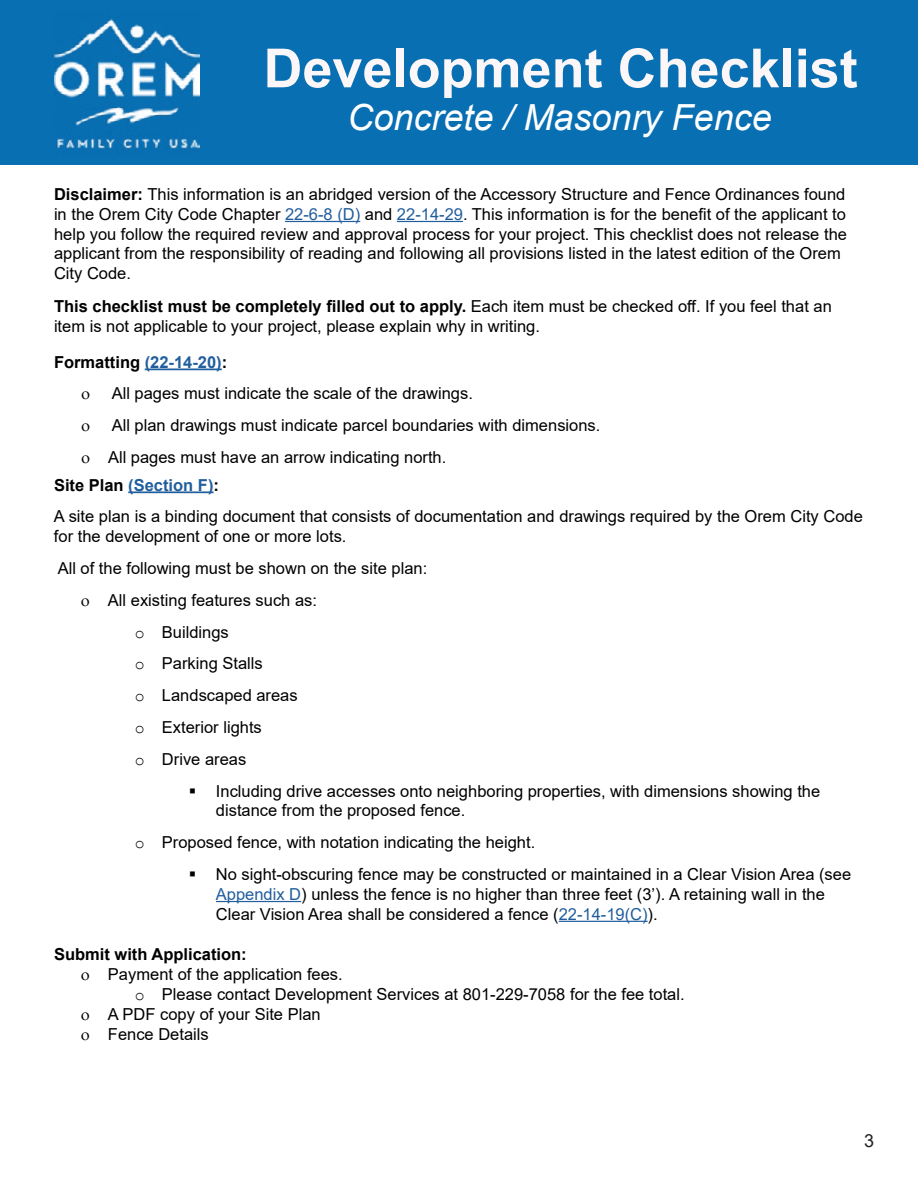
<style>
.page{position:relative;width:918px;height:1188px;background:#fff}
.page>*{position:absolute;margin:0;border:0;box-sizing:border-box;transform-origin:0 0}
.t1{font:700 54px "Arial";color:#fbf7f9}
.t2{font:italic 36px "Arial";color:#fff}
.t3{font:18px "Arial";color:#231f20}
.t4{font:16.5px/19.8px "Arial";color:#000}
.t5{font:700 16.5px "Arial";color:#000}
.s1{font-weight:700}
.s2{color:#215e9e}
.s3{font-weight:700;color:#215e9e}
.s4{font-family:"Courier New"}
</style>
<div class="page">
<div style="left:0;top:0;width:918px;height:164px;background:#086fb3"></div>
<hr style="left:285px;top:221px;width:75px;height:1px;background:#215e9e">
<hr style="left:397px;top:221px;width:66px;height:1px;background:#215e9e">
<hr style="left:145px;top:369px;width:77px;height:1px;background:#215e9e">
<hr style="left:128px;top:491px;width:86px;height:2px;background:#215e9e">
<hr style="left:216px;top:901px;width:85px;height:1px;background:#215e9e">
<hr style="left:559px;top:921px;width:89px;height:1px;background:#215e9e">
<img style="left:55px;top:18px;width:144px;height:131px">
<h1 class="t1" style="left:264px;top:30px;width:596px">Development Checklist</h1>
<h2 class="t2" style="left:348px;top:94px;width:426px">Concrete / Masonry Fence</h2>
<p class="t4" style="left:54px;top:184px;width:795px"><span class="s1">Disclaimer:</span> This information is an abridged version of the Accessory Structure and Fence Ordinances found in the Orem City Code Chapter <span class="s2">22-6-8 (D)</span> and <span class="s2">22-14-29</span>. This information is for the benefit of the applicant to help you follow the required review and approval process for your project. This checklist does not release the applicant from the responsibility of reading and following all provisions listed in the latest edition of the Orem City Code.</p>
<p class="t4" style="left:54px;top:297px;width:779px"><span class="s1">This checklist must be completely filled out to apply.</span> Each item must be checked off. If you feel that an item is not applicable to your project, please explain why in writing.</p>
<p class="t4" style="left:108px;top:346px;width:494px;line-height:31.8px;text-indent:-54px"><span class="s1">Formatting</span> <span class="s3">(22-14-20)</span><span class="s1">:<br></span>All pages must indicate the scale of the drawings.<br>All plan drawings must indicate parcel boundaries with dimensions.<br>All pages must have an arrow indicating north.</p>
<p class="t4" style="left:54px;top:469px;width:810px;line-height:31.8px"><span class="s1">Site Plan</span> <span class="s3">(Section F)</span><span class="s1">:<br></span>A site plan is a binding document that consists of documentation and drawings required by the Orem City Code</p>
<p class="t4" style="left:54px;top:526px;width:294px">for the development of one or more lots.</p>
<p class="t4" style="left:58px;top:558px;width:371px">All of the following must be shown on the site plan:</p>
<p class="t4" style="left:108px;top:590px;width:211px">All existing features such as:</p>
<p class="t4" style="left:135px;top:622px;width:95px"><span class="s4">o</span> Buildings</p>
<p class="t4" style="left:135px;top:654px;width:129px"><span class="s4">o</span> Parking Stalls</p>
<p class="t4" style="left:135px;top:685px;width:164px"><span class="s4">o</span> Landscaped areas</p>
<p class="t4" style="left:135px;top:717px;width:128px"><span class="s4">o</span> Exterior lights</p>
<p class="t4" style="left:135px;top:749px;width:113px"><span class="s4">o</span> Drive areas</p>
<p class="t4" style="left:216px;top:781px;width:606px;text-indent:-27px">▪ Including drive accesses onto neighboring properties, with dimensions showing the distance from the proposed fence.</p>
<p class="t4" style="left:135px;top:832px;width:402px"><span class="s4">o</span> Proposed fence, with notation indicating the height.</p>
<p class="t4" style="left:216px;top:864px;width:637px;text-indent:-27px">▪ No sight-obscuring fence may be constructed or maintained in a Clear Vision Area (see<br><span class="s2">Appendix D</span>) unless the fence is no higher than three feet (3’). A retaining wall in the<br>Clear Vision Area shall be considered a fence (<span class="s2">22-14-19(C)</span>).</p>
<p class="t5" style="left:54px;top:943px;width:194px">Submit with Application:</p>
<p class="t4" style="left:108px;top:964px;width:236px">Payment of the application fees.</p>
<p class="t4" style="left:135px;top:984px;width:551px"><span class="s4">o</span> Please contact Development Services at 801-229-7058 for the fee total.</p>
<p class="t4" style="left:108px;top:1004px;width:214px">A PDF copy of your Site Plan</p>
<p class="t4" style="left:108px;top:1024px;width:102px">Fence Details</p>
<p class="t3" style="left:864px;top:1128px;width:12px">3</p>
</div>
